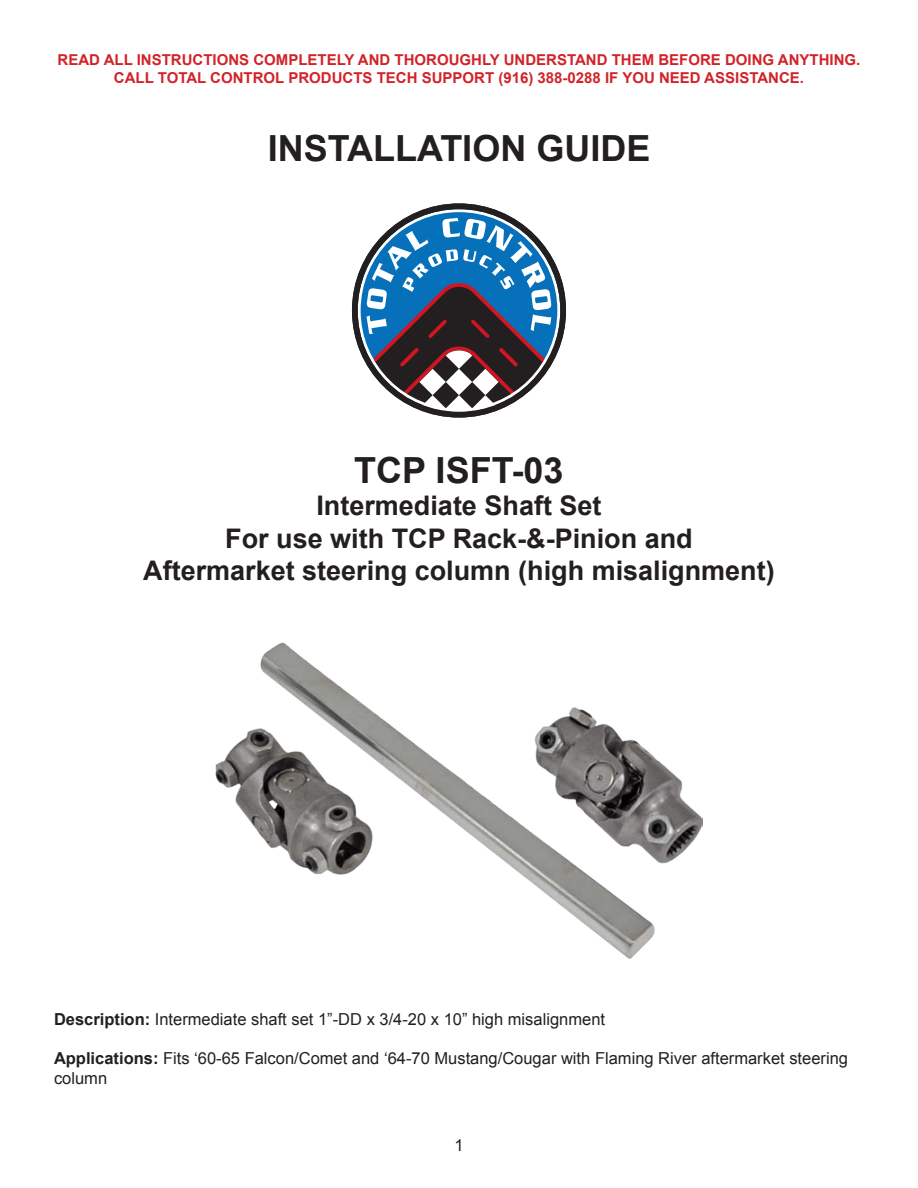
<style>
.page{position:relative;width:918px;height:1188px;background:#fff}
.page>*{position:absolute;margin:0;border:0;box-sizing:border-box;transform-origin:0 0}
.Heading_1{font:700 36px "Arial";color:#231f20}
.Heading_2{font:700 27px "Arial";color:#231f20}
.Body_Text{font:16.5px/19.8px "Arial";color:#231f20}
.t1{font:700 15px/18px "Arial";color:#d1232a;text-align:center}
.s1{font-weight:700}
</style>
<div class="page">
<div style="left:352px;top:203px;width:214px;height:215px;border:6px solid #231f20;border-radius:50%"></div>
<svg style="left:359px;top:218px;width:200px;height:194px"></svg>
<img style="left:215px;top:642px;width:488px;height:316px">
<p class="t1" style="left:58px;top:51px;width:804px">READ ALL INSTRUCTIONS COMPLETELY AND THOROUGHLY UNDERSTAND THEM BEFORE DOING ANYTHING.<br>CALL TOTAL CONTROL PRODUCTS TECH SUPPORT (916) 388-0288 IF YOU NEED ASSISTANCE.</p>
<p class="Heading_1" style="left:268px;top:125px;width:384px">INSTALLATION GUIDE</p>
<p class="Heading_1" style="left:354px;top:447px;width:211px">TCP ISFT-03</p>
<p class="Heading_2" style="left:316px;top:488px;width:287px">Intermediate Shaft Set</p>
<p class="Heading_2" style="left:225px;top:520px;width:469px">For use with TCP Rack-&amp;-Pinion and</p>
<p class="Heading_2" style="left:143px;top:553px;width:633px">Aftermarket steering column (high misalignment)</p>
<p class="Body_Text" style="left:54px;top:1009px;width:553px"><span class="s1">Description:</span> Intermediate shaft set 1”-DD x 3/4-20 x 10” high misalignment</p>
<p class="Body_Text" style="left:54px;top:1049px;width:796px"><span class="s1">Applications:</span> Fits ‘60-65 Falcon/Comet and ‘64-70 Mustang/Cougar with Flaming River aftermarket steering column</p>
<p class="Body_Text" style="left:454px;top:1136px;width:11px">1</p>
</div>
